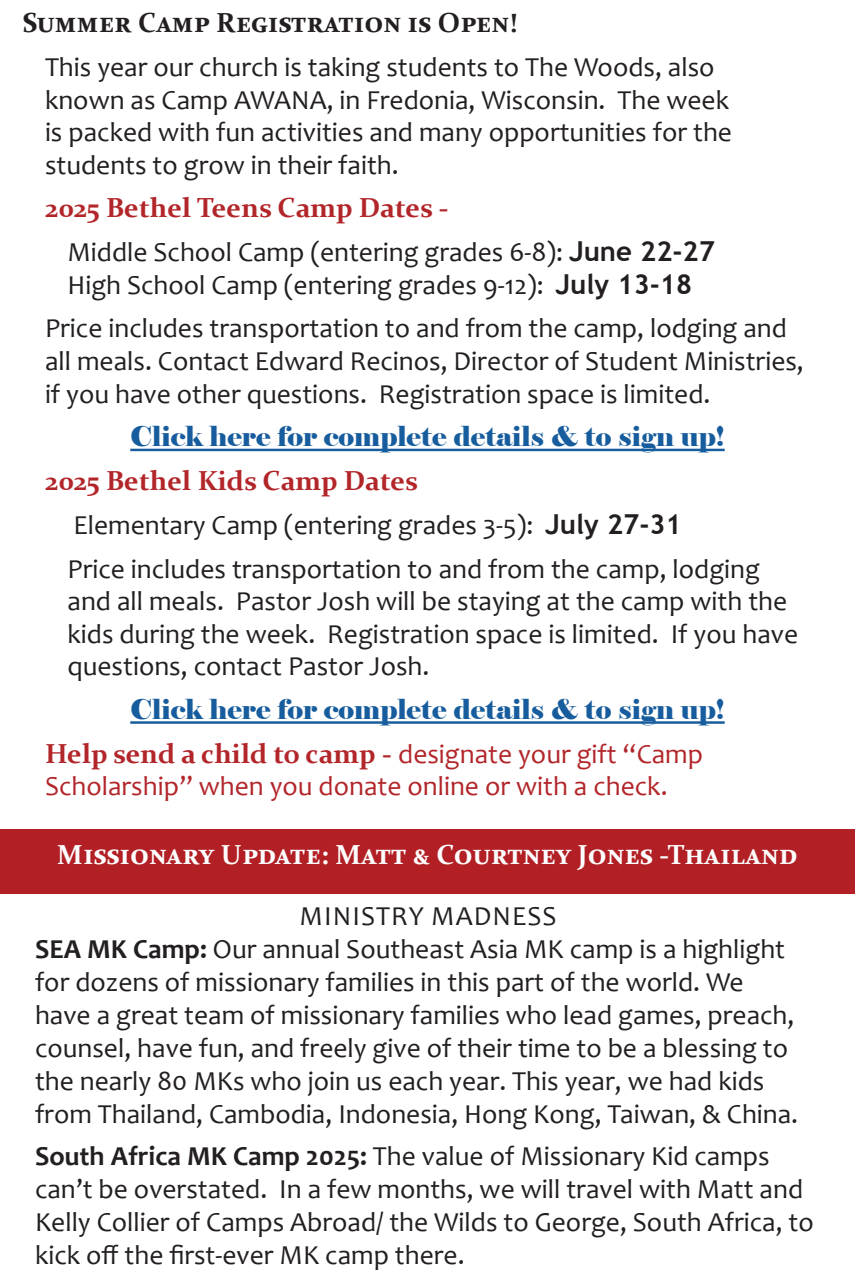
<style>
.page{position:relative;width:855px;height:1283px;background:#fff}
.page>*{position:absolute;margin:0;border:0;box-sizing:border-box;transform-origin:0 0}
.t1{font:27.5px/32.5px "Candara";color:#231f20}
.t2{font:27.5px/32.5px "Candara";color:#b2262a}
.t3{font:27.5px "Elephant";color:#175d9e}
.t4{font:700 27.5px "Constantia";color:#b2262a}
.t5{font:700 27.5px "Constantia";color:#fff}
.t6{font:700 27.5px "Constantia";color:#231f20}
.t7{font:27.5px "Candara";letter-spacing:.04em;color:#231f20}
.s1{font-family:"Trebuchet MS";font-weight:700}
.s2{font-family:"Constantia";font-weight:700}
.s3{font-weight:700}
</style>
<div class="page">
<hr style="left:130px;top:449px;width:595px;height:2px;background:#175d9e">
<hr style="left:130px;top:721px;width:595px;height:2px;background:#175d9e">
<div style="left:0;top:829px;width:855px;height:65px;background:#b22025"></div>
<p class="t6" style="left:22px;top:4px;width:496px">Summer Camp Registration is Open!</p>
<p class="t1" style="left:45px;top:51px;width:689px">This year our church is taking students to The Woods, also known as Camp AWANA, in Fredonia, Wisconsin. The week is packed with fun activities and many opportunities for the students to grow in their faith.</p>
<p class="t4" style="left:45px;top:189px;width:405px">2025 Bethel Teens Camp Dates -</p>
<p class="t1" style="left:68px;top:236px;width:649px">Middle School Camp (entering grades 6-8): <span class="s1">June 22-27</span></p>
<p class="t1" style="left:68px;top:268px;width:626px">High School Camp (entering grades 9-12): <span class="s1">July 13-18</span></p>
<p class="t1" style="left:45px;top:312px;width:760px">Price includes transportation to and from the camp, lodging and all meals. Contact Edward Recinos, Director of Student Ministries, if you have other questions. Registration space is limited.</p>
<p class="t3" style="left:130px;top:419px;width:596px">Click here for complete details &amp; to sign up!</p>
<p class="t4" style="left:45px;top:462px;width:374px">2025 Bethel Kids Camp Dates</p>
<p class="t1" style="left:73px;top:508px;width:610px">Elementary Camp (entering grades 3-5): <span class="s1">July 27-31</span></p>
<p class="t1" style="left:68px;top:552px;width:732px">Price includes transportation to and from the camp, lodging and all meals. Pastor Josh will be staying at the camp with the kids during the week. Registration space is limited. If you have questions, contact Pastor Josh.</p>
<p class="t3" style="left:130px;top:692px;width:596px">Click here for complete details &amp; to sign up!</p>
<p class="t2" style="left:45px;top:737px;width:660px"><span class="s2">Help send a child to camp -</span> designate your gift “Camp<br>Scholarship” when you donate online or with a check.</p>
<p class="t5" style="left:57px;top:836px;width:742px">Missionary Update: Matt &amp; Courtney Jones -Thailand</p>
<p class="t7" style="left:300px;top:898px;width:259px">MINISTRY MADNESS</p>
<p class="t1" style="left:35px;top:932px;width:765px"><span class="s3">SEA MK Camp:</span> Our annual Southeast Asia MK camp is a highlight for dozens of missionary families in this part of the world. We have a great team of missionary families who lead games, preach, counsel, have fun, and freely give of their time to be a blessing to the nearly 80 MKs who join us each year. This year, we had kids from Thailand, Cambodia, Indonesia, Hong Kong, Taiwan, &amp; China.</p>
<p class="t1" style="left:35px;top:1139px;width:780px"><span class="s3">South Africa MK Camp 2025:</span> The value of Missionary Kid camps can’t be overstated. In a few months, we will travel with Matt and Kelly Collier of Camps Abroad/ the Wilds to George, South Africa, to kick off the first-ever MK camp there.</p>
</div>
